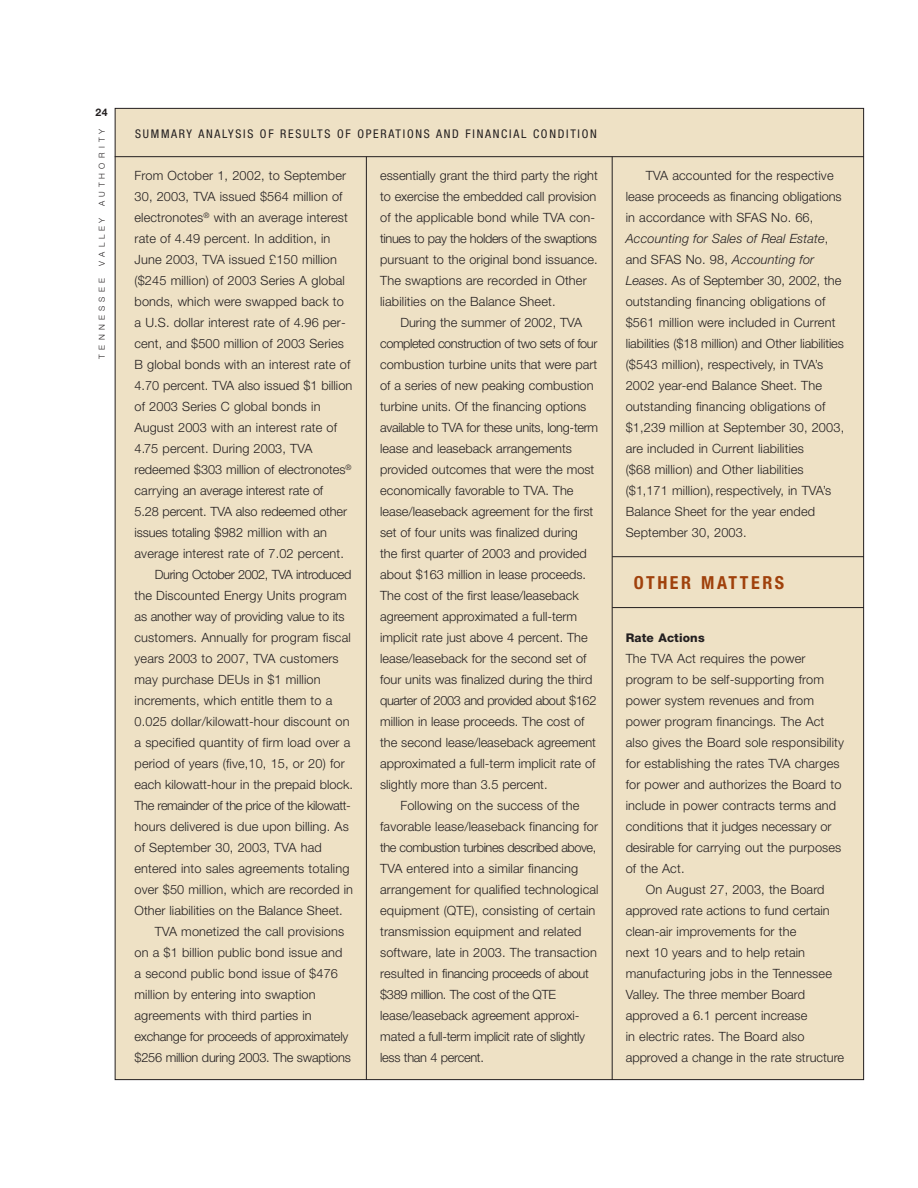
<style>
.page{position:relative;width:918px;height:1188px;background:#fff}
.page>*{position:absolute;margin:0;border:0;box-sizing:border-box;transform-origin:0 0}
.t1{font:700 condensed 18px "Helvetica Neue";letter-spacing:.145em;color:#a0410c}
.t2{font:300 12.75px/21px "Helvetica Neue";letter-spacing:.01em;color:#231f20}
.t3{font:300 12.75px "Helvetica Neue";letter-spacing:-.01em;color:#231f20}
.t4{font:300 12.75px "Helvetica Neue";letter-spacing:-.015em;color:#231f20}
.t5{font:300 12.75px "Helvetica Neue";letter-spacing:-.03em;color:#231f20}
.t6{font:condensed 12px "Helvetica Neue";letter-spacing:.145em;color:#231f20}
.t7{font:800 12px "Helvetica Neue";letter-spacing:.015em;color:#231f20}
.t8{font:700 10.5px "Helvetica Neue";color:#231f20}
.t9{font:300 8.25px "Helvetica Neue";letter-spacing:.5em;color:#231f20}
.t10{font:300 8.25px "Helvetica Neue";letter-spacing:.555em;color:#231f20}
.s1{font-style:italic}
</style>
<div class="page">
<div style="left:115px;top:108px;width:749px;height:972px;background:#eee1c5"></div>
<hr style="left:115px;top:156px;width:749px;height:1px;background:#231f20">
<hr style="left:366px;top:157px;width:1px;height:923px;background:#231f20">
<hr style="left:612px;top:157px;width:1px;height:923px;background:#231f20">
<hr style="left:612px;top:607px;width:252px;height:1px;background:#231f20">
<hr style="left:612px;top:556px;width:252px;height:1px;background:#231f20">
<p class="t8" style="left:96px;top:109px;width:14px">24</p>
<p class="t9" style="left:99px;top:206px;width:79px;rotate:-90deg">AUTHORITY</p>
<p class="t9" style="left:99px;top:266px;width:50px;rotate:-90deg">VA LLEY</p>
<p class="t10" style="left:99px;top:359px;width:83px;rotate:-90deg">TENNESSEE</p>
<p class="t6" style="left:135px;top:130px;width:463px">SUMMARY ANALYSIS OF RESULTS OF OPERATIONS AND FINANCIAL CONDITION</p>
<p class="t2" style="left:135px;top:166px;width:213px">From October 1, 2002, to September</p>
<p class="t2" style="left:135px;top:187px;width:210px">30, 2003, TVA issued $564 million of</p>
<p class="t2" style="left:135px;top:208px;width:215px">electronotes<sup>®</sup> with an average interest</p>
<p class="t2" style="left:135px;top:229px;width:197px">rate of 4.49 percent. In addition, in</p>
<p class="t2" style="left:135px;top:250px;width:204px">June 2003, TVA issued £150 million</p>
<p class="t2" style="left:135px;top:271px;width:212px">($245 million) of 2003 Series A global</p>
<p class="t2" style="left:135px;top:292px;width:211px">bonds, which were swapped back to</p>
<p class="t2" style="left:135px;top:313px;width:213px">a U.S. dollar interest rate of 4.96 per-</p>
<p class="t2" style="left:135px;top:334px;width:211px">cent, and $500 million of 2003 Series</p>
<p class="t2" style="left:135px;top:355px;width:217px">B global bonds with an interest rate of</p>
<p class="t2" style="left:135px;top:376px;width:219px">4.70 percent. TVA also issued $1 billion</p>
<p class="t2" style="left:135px;top:397px;width:187px">of 2003 Series C global bonds in</p>
<p class="t2" style="left:135px;top:418px;width:204px">August 2003 with an interest rate of</p>
<p class="t2" style="left:135px;top:439px;width:179px">4.75 percent. During 2003, TVA</p>
<p class="t2" style="left:135px;top:460px;width:219px">redeemed $303 million of electronotes<sup>®</sup></p>
<p class="t3" style="left:135px;top:486px;width:190px">carrying an average interest rate of</p>
<p class="t3" style="left:135px;top:507px;width:214px">5.28 percent. TVA also redeemed other</p>
<p class="t2" style="left:135px;top:523px;width:194px">issues totaling $982 million with an</p>
<p class="t2" style="left:135px;top:544px;width:211px">average interest rate of 7.02 percent.</p>
<p class="t5" style="left:155px;top:570px;width:198px">During October 2002, TVA introduced</p>
<p class="t2" style="left:135px;top:586px;width:214px">the Discounted Energy Units program</p>
<p class="t3" style="left:135px;top:612px;width:212px">as another way of providing value to its</p>
<p class="t2" style="left:135px;top:628px;width:218px">customers. Annually for program fiscal</p>
<p class="t2" style="left:135px;top:649px;width:206px">years 2003 to 2007, TVA customers</p>
<p class="t2" style="left:135px;top:670px;width:188px">may purchase DEUs in $1 million</p>
<p class="t2" style="left:135px;top:691px;width:199px">increments, which entitle them to a</p>
<p class="t2" style="left:135px;top:712px;width:217px">0.025 dollar/kilowatt-hour discount on</p>
<p class="t2" style="left:135px;top:733px;width:217px">a specified quantity of firm load over a</p>
<p class="t2" style="left:135px;top:754px;width:212px">period of years (five,10, 15, or 20) for</p>
<p class="t2" style="left:135px;top:775px;width:220px">each kilowatt-hour in the prepaid block.</p>
<p class="t5" style="left:135px;top:801px;width:218px">The remainder of the price of the kilowatt-</p>
<p class="t2" style="left:135px;top:817px;width:216px">hours delivered is due upon billing. As</p>
<p class="t2" style="left:135px;top:838px;width:189px">of September 30, 2003, TVA had</p>
<p class="t2" style="left:135px;top:859px;width:216px">entered into sales agreements totaling</p>
<p class="t2" style="left:135px;top:880px;width:220px">over $50 million, which are recorded in</p>
<p class="t2" style="left:135px;top:901px;width:210px">Other liabilities on the Balance Sheet.</p>
<p class="t2" style="left:155px;top:922px;width:191px">TVA monetized the call provisions</p>
<p class="t2" style="left:135px;top:943px;width:210px">on a $1 billion public bond issue and</p>
<p class="t2" style="left:135px;top:964px;width:205px">a second public bond issue of $476</p>
<p class="t2" style="left:135px;top:985px;width:183px">million by entering into swaption</p>
<p class="t2" style="left:135px;top:1006px;width:179px">agreements with third parties in</p>
<p class="t4" style="left:135px;top:1032px;width:215px">exchange for proceeds of approximately</p>
<p class="t4" style="left:135px;top:1053px;width:218px">$256 million during 2003. The swaptions</p>
<p class="t2" style="left:380px;top:166px;width:219px">essentially grant the third party the right to exercise the embedded call provision of the applicable bond while TVA con&shy;tinues to pay the holders of the swaptions pursuant to the original bond issuance.<br>The swaptions are recorded in Other liabilities on the Balance Sheet.</p>
<p class="t2" style="left:380px;top:313px;width:220px;text-indent:20px">During the summer of 2002, TVA completed construction of two sets of four combustion turbine units that were part of a series of new peaking combustion turbine units. Of the financing options available to TVA for these units, long-term lease and leaseback arrangements provided outcomes that were the most economically favorable to TVA. The lease/leaseback agreement for the first set of four units was finalized during the first quarter of 2003 and provided about $163 million in lease proceeds.<br>The cost of the first lease/leaseback agreement approximated a full-term implicit rate just above 4 percent. The lease/leaseback for the second set of four units was finalized during the third quarter of 2003 and provided about $162 million in lease proceeds. The cost of the second lease/leaseback agreement approximated a full-term implicit rate of slightly more than 3.5 percent.</p>
<p class="t2" style="left:380px;top:796px;width:220px;text-indent:20px">Following on the success of the favorable lease/leaseback financing for the combustion turbines described above, TVA entered into a similar financing arrangement for qualified technological equipment (QTE), consisting of certain transmission equipment and related software, late in 2003. The transaction resulted in financing proceeds of about $389 million. The cost of the QTE lease/leaseback agreement approxi&shy;mated a full-term implicit rate of slightly less than 4 percent.</p>
<p class="t2" style="left:626px;top:166px;width:220px;text-indent:20px">TVA accounted for the respective lease proceeds as financing obligations in accordance with SFAS No. 66, <span class="s1">Accounting for Sales of Real Estate</span>, and SFAS No. 98, <span class="s1">Accounting for Leases</span>. As of September 30, 2002, the outstanding financing obligations of $561 million were included in Current liabilities ($18 million) and Other liabilities ($543 million), respectively, in TVA’s 2002 year-end Balance Sheet. The outstanding financing obligations of $1,239 million at September 30, 2003, are included in Current liabilities<br>($68 million) and Other liabilities ($1,171 million), respectively, in TVA’s Balance Sheet for the year ended September 30, 2003.</p>
<h1 class="t1" style="left:634px;top:576px;width:152px">OTHER MATTERS</h1>
<p class="t7" style="left:626px;top:633px;width:80px">Rate Actions</p>
<p class="t2" style="left:626px;top:649px;width:181px">The TVA Act requires the power</p>
<p class="t2" style="left:626px;top:670px;width:200px">program to be self-supporting from</p>
<p class="t2" style="left:626px;top:691px;width:190px">power system revenues and from</p>
<p class="t2" style="left:626px;top:712px;width:200px">power program financings. The Act</p>
<p class="t2" style="left:626px;top:733px;width:220px">also gives the Board sole responsibility</p>
<p class="t2" style="left:626px;top:754px;width:215px">for establishing the rates TVA charges</p>
<p class="t2" style="left:626px;top:775px;width:217px">for power and authorizes the Board to</p>
<p class="t2" style="left:626px;top:796px;width:212px">include in power contracts terms and</p>
<p class="t2" style="left:626px;top:817px;width:207px">conditions that it judges necessary or</p>
<p class="t2" style="left:626px;top:838px;width:217px">desirable for carrying out the purposes</p>
<p class="t2" style="left:626px;top:859px;width:60px">of the Act.</p>
<p class="t2" style="left:646px;top:880px;width:180px">On August 27, 2003, the Board</p>
<p class="t2" style="left:626px;top:901px;width:205px">approved rate actions to fund certain</p>
<p class="t2" style="left:626px;top:922px;width:172px">clean-air improvements for the</p>
<p class="t2" style="left:626px;top:943px;width:181px">next 10 years and to help retain</p>
<p class="t2" style="left:626px;top:964px;width:208px">manufacturing jobs in the Tennessee</p>
<p class="t2" style="left:626px;top:985px;width:181px">Valley. The three member Board</p>
<p class="t2" style="left:626px;top:1006px;width:183px">approved a 6.1 percent increase</p>
<p class="t2" style="left:626px;top:1027px;width:180px">in electric rates. The Board also</p>
<p class="t2" style="left:626px;top:1048px;width:220px">approved a change in the rate structure</p>
</div>
